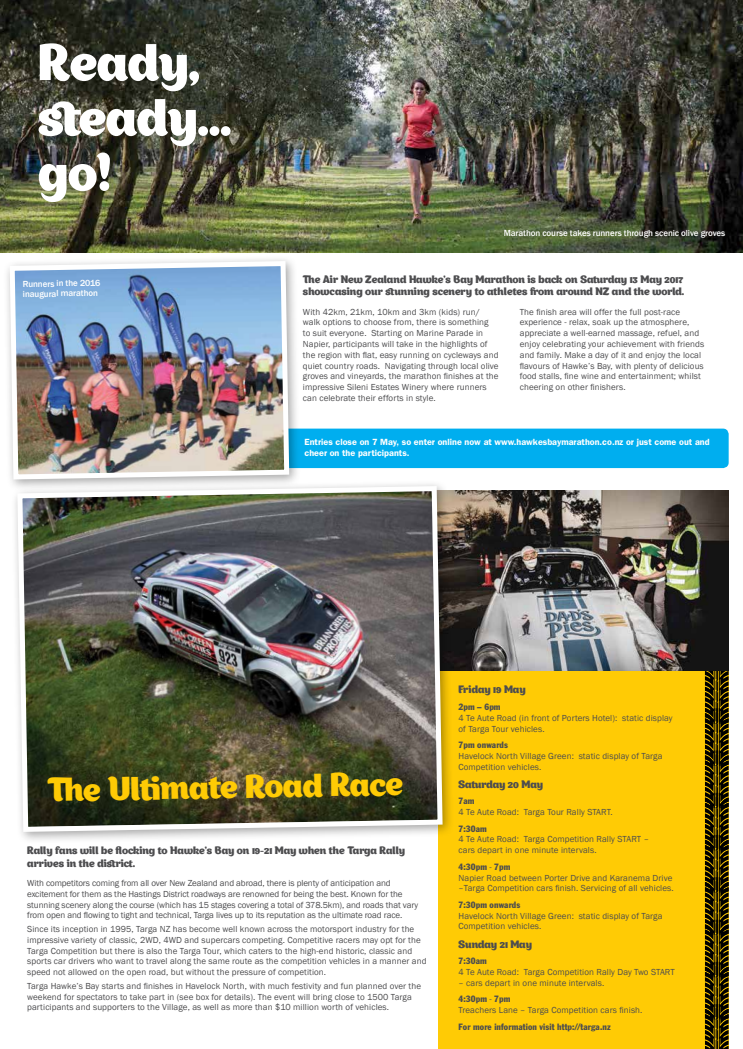
<style>
.page{position:relative;width:743px;height:1049px;background:#fff}
.page>*{position:absolute;margin:0;border:0;box-sizing:border-box;transform-origin:0 0}
.t1{font:50px/55px "Appetite";color:#fff}
.t2{font:32px "Appetite";color:#ffcb05}
.t3{font:10.5px/12.6px "Appetite";color:#4d4d4f}
.t4{font:9px/10.8px "Franklin Gothic";letter-spacing:.01em;color:#4d4d4f}
.t5{font:9px/10.8px "Franklin Gothic";letter-spacing:-.01em;color:#4d4d4f}
.t6{font:600 9px/10.8px "Franklin Gothic";color:#fff}
.t7{font:condensed 9px "Franklin Gothic";letter-spacing:.01em;color:#4d4d4f}
.t8{font:500 9px/10px "Franklin Gothic";letter-spacing:-.01em;color:#fff}
.s1{font-stretch:condensed}
</style>
<div class="page">
<div style="left:438px;top:666px;width:290px;height:383px;background:#ffcb05"></div>
<div style="left:264px;top:429px;width:464px;height:39px;background:#00aeef;border-radius:6px"></div>
<div style="left:3px;top:255px;width:298px;height:237px;background:#000;opacity:.35"></div>
<img style="left:7px;top:258px;width:285px;height:224px">
<img style="left:0;top:0;width:743px;height:252px">
<svg style="left:704px;top:666px;width:25px;height:383px"></svg>
<img style="left:455px;top:490px;width:273px;height:180px">
<div style="left:11px;top:480px;width:444px;height:364px;background:#000;opacity:.35"></div>
<img style="left:15px;top:483px;width:430px;height:351px">
<h1 class="t1" style="left:38px;top:35px;width:195px">Ready, steady... go!</h1>
<p class="t8" style="left:23px;top:279px;width:79px;rotate:-1deg">Runners in the 2016 inaugural marathon</p>
<p class="t8" style="left:504px;top:228px;width:223px">Marathon course takes runners through scenic olive groves</p>
<p class="t3" style="left:303px;top:273px;width:383px">The Air New Zealand Hawke’s Bay Marathon is back on Saturday 13 May 2017 showcasing our stunning scenery to athletes from around NZ and the world.</p>
<p class="t4" style="left:303px;top:306px;width:197px">With 42km, 21km, 10km and 3km (kids) run/ walk options to choose from, there is something<br>to suit everyone. Starting on Marine Parade in Napier, participants will take in the highlights of the region with flat, easy running on cycleways and quiet country roads. Navigating through local olive groves and vineyards, the marathon finishes at the impressive Sileni Estates Winery where runners can celebrate their efforts in style.</p>
<p class="t4" style="left:520px;top:306px;width:186px">The finish area will offer the full post-race experience - relax, soak up the atmosphere, appreciate a well-earned massage, refuel, and enjoy celebrating your achievement with friends and family. Make a day of it and enjoy the local flavours of Hawke’s Bay, with plenty of delicious food stalls, fine wine and entertainment; whilst cheering on other finishers.</p>
<p class="t6" style="left:304px;top:437px;width:406px">Entries close on 7 May, so enter online now at www.hawkesbaymarathon.co.nz or just come out and cheer on the participants.</p>
<h2 class="t2" style="left:47px;top:768px;width:357px;rotate:-1deg">Th e Ulti mate Road Race</h2>
<p class="t3" style="left:27px;top:844px;width:379px">Rally fans will be flocking to Hawke’s Bay on 19-21 May when the Targa Rally arrives in the district.</p>
<p class="t5" style="left:27px;top:878px;width:392px">With competitors coming from all over New Zealand and abroad, there is plenty of anticipation and excitement for them as the Hastings District roadways are renowned for being the best. Known for the stunning scenery along the course (which has 15 stages covering a total of 378.5km), and roads that vary from open and flowing to tight and technical, Targa lives up to its reputation as the ultimate road race.</p>
<p class="t4" style="left:27px;top:924px;width:401px">Since its inception in 1995, Targa NZ has become well known across the motorsport industry for the impressive variety of classic, 2WD, 4WD and supercars competing. Competitive racers may opt for the Targa Competition but there is also the Targa Tour, which caters to the high-end historic, classic and sports car drivers who want to travel along the same route as the competition vehicles in a manner and speed not allowed on the open road, but without the pressure of competition.</p>
<p class="t4" style="left:27px;top:980px;width:395px">Targa Hawke’s Bay starts and finishes in Havelock North, with much festivity and fun planned over the weekend for spectators to take part in (see box for details). The event will bring close to 1500 Targa participants and supporters to the Village, as well as more than $10 million worth of vehicles.</p>
<p class="t3" style="left:458px;top:683px;width:69px">Friday 19 May</p>
<p class="t7" style="left:458px;top:701px;width:44px">2pm – 6pm</p>
<p class="t4" style="left:458px;top:712px;width:216px">4 Te Aute Road (in front of Porters Hotel): static display of Targa Tour vehicles.</p>
<p class="t7" style="left:458px;top:739px;width:51px">7pm onwards</p>
<p class="t4" style="left:458px;top:751px;width:205px">Havelock North Village Green: static display of Targa<br>Competition vehicles.</p>
<p class="t3" style="left:458px;top:778px;width:86px">Saturday 20 May</p>
<p class="t7" style="left:458px;top:796px;width:17px">7am</p>
<p class="t4" style="left:458px;top:807px;width:156px">4 Te Aute Road: Targa Tour Rally START.</p>
<p class="t7" style="left:458px;top:823px;width:30px">7:30am</p>
<p class="t4" style="left:458px;top:834px;width:192px">4 Te Aute Road: Targa Competition Rally START – cars depart in one minute intervals.</p>
<p class="t4" style="left:458px;top:861px;width:217px"><span class="s1">4:30pm</span> - <span class="s1">7pm<br></span>Napier Road between Porter Drive and Karanema Drive –Targa Competition cars finish. Servicing of all vehicles.</p>
<p class="t7" style="left:458px;top:899px;width:63px">7:30pm onwards</p>
<p class="t4" style="left:458px;top:910px;width:205px">Havelock North Village Green: static display of Targa<br>Competition vehicles.</p>
<p class="t3" style="left:458px;top:938px;width:75px">Sunday 21 May</p>
<p class="t7" style="left:458px;top:955px;width:30px">7:30am</p>
<p class="t4" style="left:458px;top:967px;width:218px">4 Te Aute Road: Targa Competition Rally Day Two START</p>
<p class="t4" style="left:458px;top:975px;width:147px;line-height:16.5px">– cars depart in one minute intervals.<br><span class="s1">4:30pm</span> - <span class="s1">7pm</span></p>
<p class="t4" style="left:458px;top:1005px;width:185px">Treachers Lane – Targa Competition cars finish.</p>
<p class="t7" style="left:458px;top:1021px;width:153px">For more information visit http://targa.nz</p>
</div>
